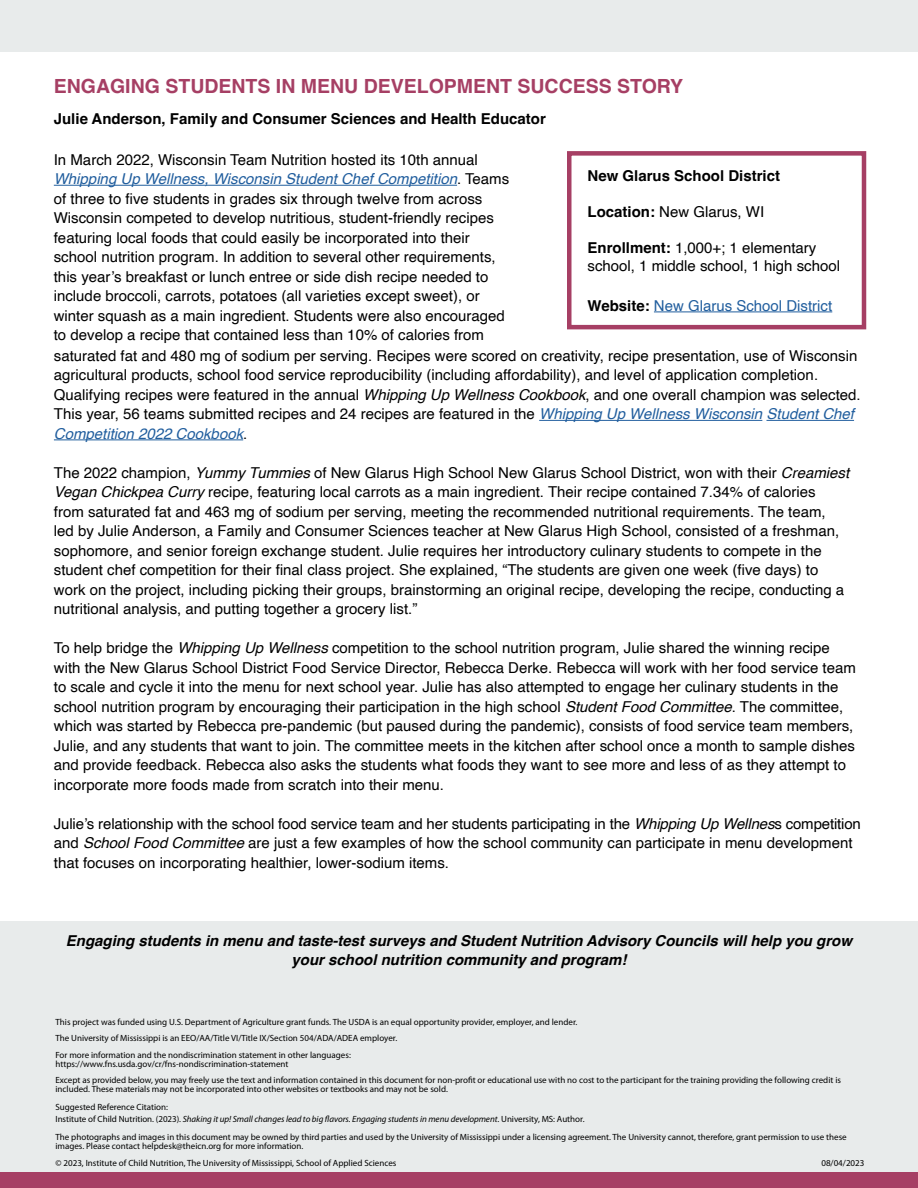
<style>
.page{position:relative;width:918px;height:1188px;background:#e8ebeb}
.page>*{position:absolute;margin:0;border:0;box-sizing:border-box;transform-origin:0 0}
.t1{font:700 19.5px "Helvetica";color:#a63f64}
.t2{font:15px/19.5px "Helvetica";color:#000}
.t3{font:italic 700 15px/19.5px "Helvetica";color:#000;text-align:center}
.t4{font:700 15px "Helvetica";color:#000}
.t5{font:15px "Helvetica";color:#215e9e}
.t6{font:9px/16.5px "Myriad Pro";color:#000}
.s1{font-style:italic;color:#215e9e}
.s2{font-style:italic}
.s3{font-weight:700}
.s4{font-weight:700;color:#000}
</style>
<div class="page">
<div style="left:0;top:53px;width:918px;height:868px;background:#fff"></div>
<div style="left:0;top:1172px;width:918px;height:16px;background:#a63f64"></div>
<hr style="left:54px;top:185px;width:403px;height:1px;background:#215e9e">
<hr style="left:539px;top:420px;width:223px;height:1px;background:#215e9e">
<hr style="left:766px;top:420px;width:88px;height:1px;background:#215e9e">
<hr style="left:54px;top:440px;width:189px;height:1px;background:#215e9e">
<div style="left:567px;top:151px;width:299px;height:178px;border:4px solid #a63f64"></div>
<hr style="left:654px;top:312px;width:178px;height:1px;background:#215e9e">
<h1 class="t1" style="left:54px;top:74px;width:631px">ENGAGING STUDENTS IN MENU DEVELOPMENT SUCCESS STORY</h1>
<p class="t4" style="left:54px;top:110px;width:494px">Julie Anderson, Family and Consumer Sciences and Health Educator</p>
<p class="t2" style="left:54px;top:150px;width:808px">In March 2022, Wisconsin Team Nutrition hosted its 10th annual<br><span class="s1">Whipping Up Wellness, Wisconsin Student Chef Competition</span>. Teams<br>of three to five students in grades six through twelve from across<br>Wisconsin competed to develop nutritious, student-friendly recipes<br>featuring local foods that could easily be incorporated into their<br>school nutrition program. In addition to several other requirements,<br>this year’s breakfast or lunch entree or side dish recipe needed to<br>include broccoli, carrots, potatoes (all varieties except sweet), or<br>winter squash as a main ingredient. Students were also encouraged<br>to develop a recipe that contained less than 10% of calories from<br>saturated fat and 480 mg of sodium per serving. Recipes were scored on creativity, recipe presentation, use of Wisconsin agricultural products, school food service reproducibility (including affordability), and level of application completion.<br>Qualifying recipes were featured in the annual <span class="s2">Whipping Up Wellness Cookbook</span>, and one overall champion was selected.<br>This year, 56 teams submitted recipes and 24 recipes are featured in the <span class="s1">Whipping Up Wellness Wisconsin Student Chef Competition 2022 Cookbook</span>.</p>
<p class="t2" style="left:54px;top:463px;width:797px">The 2022 champion, <span class="s2">Yummy Tummies</span> of New Glarus High School New Glarus School District, won with their <span class="s2">Creamiest Vegan Chickpea Curry</span> recipe, featuring local carrots as a main ingredient. Their recipe contained 7.34% of calories from saturated fat and 463 mg of sodium per serving, meeting the recommended nutritional requirements. The team, led by Julie Anderson, a Family and Consumer Sciences teacher at New Glarus High School, consisted of a freshman, sophomore, and senior foreign exchange student. Julie requires her introductory culinary students to compete in the student chef competition for their final class project. She explained, “The students are given one week (five days) to work on the project, including picking their groups, brainstorming an original recipe, developing the recipe, conducting a nutritional analysis, and putting together a grocery list.”</p>
<p class="t2" style="left:54px;top:639px;width:803px">To help bridge the <span class="s2">Whipping Up Wellness</span> competition to the school nutrition program, Julie shared the winning recipe with the New Glarus School District Food Service Director, Rebecca Derke. Rebecca will work with her food service team to scale and cycle it into the menu for next school year. Julie has also attempted to engage her culinary students in the school nutrition program by encouraging their participation in the high school <span class="s2">Student Food Committee</span>. The committee, which was started by Rebecca pre-pandemic (but paused during the pandemic), consists of food service team members, Julie, and any students that want to join. The committee meets in the kitchen after school once a month to sample dishes and provide feedback. Rebecca also asks the students what foods they want to see more and less of as they attempt to incorporate more foods made from scratch into their menu.</p>
<p class="t2" style="left:54px;top:814px;width:809px">Julie’s relationship with the school food service team and her students participating in the <span class="s2">Whipping Up Wellnes</span>s competition and <span class="s2">School Food Committee</span> are just a few examples of how the school community can participate in menu development that focuses on incorporating healthier, lower-sodium items.</p>
<p class="t4" style="left:588px;top:167px;width:194px">New Glarus School District</p>
<p class="t2" style="left:588px;top:203px;width:178px"><span class="s3">Location:</span> New Glarus, WI</p>
<p class="t2" style="left:588px;top:239px;width:254px;line-height:18px"><span class="s3">Enrollment:</span> 1,000+; 1 elementary school, 1 middle school, 1 high school</p>
<p class="t5" style="left:588px;top:294px;width:246px"><span class="s4">Website:</span> New Glarus School District</p>
<p class="t3" style="left:66px;top:932px;width:788px">Engaging students in menu and taste-test surveys and Student Nutrition Advisory Councils will help you grow your school nutrition community and program!</p>
<p class="t6" style="left:56px;top:1013px;width:523px">This project was funded using U.S. Department of Agriculture grant funds. The USDA is an equal opportunity provider, employer, and lender.<br>The University of Mississippi is an EEO/AA/Title VI/Title IX/Section 504/ADA/ADEA employer.<br>For more information and the nondiscrimination statement in other languages:</p>
<p class="t6" style="left:56px;top:1055px;width:787px">https://www.fns.usda.gov/cr/fns-nondiscrimination-statement<br>Except as provided below, you may freely use the text and information contained in this document for non-profit or educational use with no cost to the participant for the training providing the following credit is</p>
<p class="t6" style="left:56px;top:1080px;width:394px;line-height:18px">included. These materials may not be incorporated into other websites or textbooks and may not be sold.<br>Suggested Reference Citation:</p>
<p class="t6" style="left:56px;top:1110px;width:793px;line-height:18px">Institute of Child Nutrition. (2023). <span class="s2">Shaking it up! Small changes lead to big flavors. Engaging students in menu development</span>. University, MS: Author.<br>The photographs and images in this document may be owned by third parties and used by the University of Mississippi under a licensing agreement. The University cannot, therefore, grant permission to use these</p>
<p class="t6" style="left:56px;top:1138px;width:343px">images. Please contact helpdesk@theicn.org for more information.<br>© 2023, Institute of Child Nutrition, The University of Mississippi, School of Applied Sciences</p>
<p class="t6" style="left:821px;top:1154px;width:45px">08/04/2023</p>
</div>
